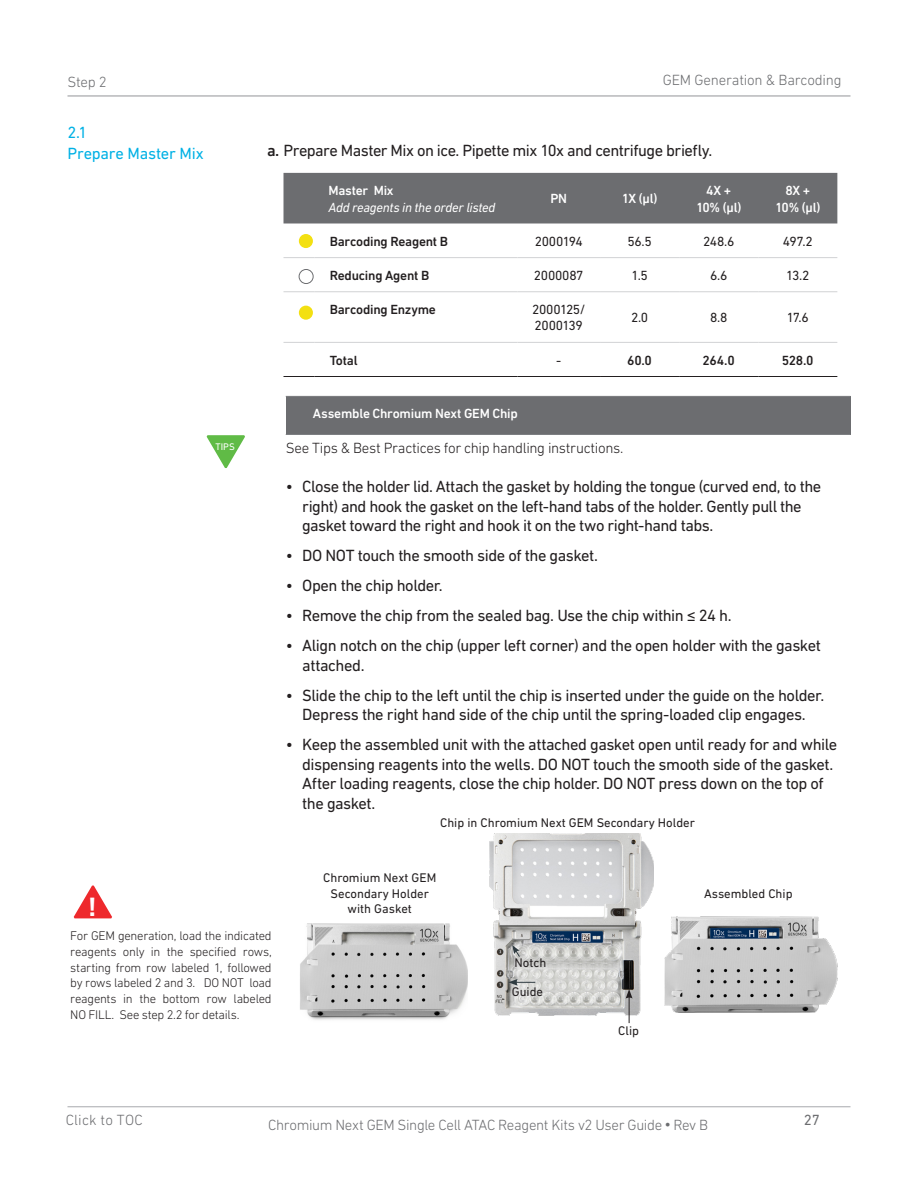
<style>
.page{position:relative;width:918px;height:1188px;background:#fff}
.page>*{position:absolute;margin:0;border:0;box-sizing:border-box;transform-origin:0 0}
.t1{font:700 27px "DIN Next LT Pro";color:#fff}
.t2{font:16.5px/19.5px "DIN Next LT Pro";letter-spacing:-.03em;color:#231f20}
.Sub_Section_Header{font:16.5px/21px "DIN Next LT Pro";letter-spacing:-.015em;color:#00b1e5}
.Eyebrow{font:300 15px "DIN Next LT Pro";letter-spacing:-.02em;color:#6c6d70}
.Table_1_Numbered_Lis{font:300 15px "DIN Next LT Pro";letter-spacing:-.025em;color:#231f20}
.Eyebrow-2{font:300 15px "DIN Next LT Pro";letter-spacing:.01em;color:#6c6d70}
.t3{font:15px "DIN Next LT Pro";color:#6c6d70}
.Table_1_Body{font:500 13.5px "DIN Next LT Pro";letter-spacing:-.02em;color:#231f20}
.Table_1_Header{font:500 13.5px "DIN Next LT Pro";letter-spacing:-.015em;color:#fff}
.Table_1_Body-2{font:13.5px/16.5px "DIN Next LT Pro";letter-spacing:-.025em;color:#231f20}
.Table_1_Header-2{font:italic 13.5px "DIN Next LT Pro";letter-spacing:-.02em;color:#fff}
.Body_copy{font:300 12.75px/15.8px "DIN Next LT Pro";letter-spacing:-.02em;color:#231f20;text-align:justify}
.Small_Body{font:12.75px "DIN Next LT Pro";color:#231f20}
.t4{font:9.75px "DIN Next LT Pro";color:#fff}
.s1{font-weight:500}
.s2{font-family:"Arial";font-weight:400}
</style>
<div class="page">
<hr style="left:68px;top:1106px;width:782px;height:1px;background:#a8a9ad">
<div style="left:284px;top:173px;width:553px;height:51px;background:#6c6d70"></div>
<hr style="left:284px;top:257px;width:31px;height:1px;background:#d1d2d4">
<hr style="left:315px;top:257px;width:203px;height:1px;background:#d1d2d4">
<hr style="left:518px;top:257px;width:82px;height:1px;background:#d1d2d4">
<hr style="left:600px;top:257px;width:79px;height:1px;background:#d1d2d4">
<hr style="left:679px;top:257px;width:79px;height:1px;background:#d1d2d4">
<hr style="left:758px;top:257px;width:79px;height:1px;background:#d1d2d4">
<hr style="left:284px;top:291px;width:31px;height:1px;background:#d1d2d4">
<hr style="left:315px;top:291px;width:203px;height:1px;background:#d1d2d4">
<hr style="left:518px;top:291px;width:82px;height:1px;background:#d1d2d4">
<hr style="left:600px;top:291px;width:79px;height:1px;background:#d1d2d4">
<hr style="left:679px;top:291px;width:79px;height:1px;background:#d1d2d4">
<hr style="left:758px;top:291px;width:79px;height:1px;background:#d1d2d4">
<hr style="left:284px;top:342px;width:31px;height:1px;background:#d1d2d4">
<hr style="left:315px;top:342px;width:203px;height:1px;background:#d1d2d4">
<hr style="left:518px;top:342px;width:82px;height:1px;background:#d1d2d4">
<hr style="left:600px;top:342px;width:79px;height:1px;background:#d1d2d4">
<hr style="left:679px;top:342px;width:79px;height:1px;background:#d1d2d4">
<hr style="left:758px;top:342px;width:79px;height:1px;background:#d1d2d4">
<hr style="left:284px;top:376px;width:31px;height:1px;background:#231f20">
<hr style="left:315px;top:376px;width:203px;height:1px;background:#231f20">
<hr style="left:518px;top:376px;width:82px;height:1px;background:#231f20">
<hr style="left:600px;top:376px;width:79px;height:1px;background:#231f20">
<hr style="left:679px;top:376px;width:79px;height:1px;background:#231f20">
<hr style="left:758px;top:376px;width:79px;height:1px;background:#231f20">
<div style="left:299px;top:234px;width:14px;height:14px;background:#f3e012;border-radius:50%"></div>
<div style="left:299px;top:269px;width:14px;height:15px;border:1px solid #6c6d70;border-radius:50%"></div>
<div style="left:299px;top:306px;width:14px;height:14px;background:#f3e012;border-radius:50%"></div>
<hr style="left:68px;top:96px;width:782px;height:1px;background:#939598">
<div style="left:286px;top:396px;width:565px;height:38px;background:#6c6d70"></div>
<hr style="left:286px;top:396px;width:565px;height:1px;background:#7e8083">
<hr style="left:286px;top:434px;width:565px;height:1px;background:#7e8083">
<svg style="left:207px;top:435px;width:38px;height:33px"></svg>
<svg style="left:74px;top:886px;width:38px;height:32px"></svg>
<img style="left:489px;top:834px;width:165px;height:181px">
<img style="left:665px;top:916px;width:172px;height:96px">
<img style="left:300px;top:923px;width:168px;height:97px">
<svg style="left:626px;top:989px;width:7px;height:34px"></svg>
<svg style="left:512px;top:945px;width:8px;height:12px"></svg>
<svg style="left:508px;top:979px;width:27px;height:7px"></svg>
<p class="Eyebrow" style="left:68px;top:73px;width:41px">Step 2</p>
<p class="Eyebrow" style="left:663px;top:71px;width:180px">GEM Generation &amp; Barcoding</p>
<p class="Sub_Section_Header" style="left:68px;top:122px;width:138px">2.1<br>Prepare Master Mix</p>
<p class="t4" style="left:216px;top:441px;width:21px">TIPS</p>
<p class="t1" style="left:88px;top:891px;width:10px">!</p>
<p class="t2" style="left:267px;top:141px;width:447px"><span class="s1">a.</span> Prepare Master Mix on ice. Pipette mix 10x and centrifuge briefly.</p>
<p class="Table_1_Header" style="left:328px;top:183px;width:67px">Master Mix</p>
<p class="Table_1_Header-2" style="left:328px;top:199px;width:168px">Add reagents in the order listed</p>
<p class="Table_1_Header" style="left:706px;top:183px;width:26px">4X +</p>
<p class="Table_1_Header" style="left:696px;top:199px;width:47px">10% (μl)</p>
<p class="Table_1_Header" style="left:550px;top:191px;width:18px">PN</p>
<p class="Table_1_Header" style="left:622px;top:191px;width:37px">1X (μl)</p>
<p class="Table_1_Header" style="left:785px;top:183px;width:26px">8X +</p>
<p class="Table_1_Header" style="left:775px;top:199px;width:47px">10% (μl)</p>
<p class="Table_1_Body" style="left:330px;top:233px;width:120px">Barcoding Reagent B</p>
<p class="Table_1_Body-2" style="left:535px;top:233px;width:49px">2000194</p>
<p class="Table_1_Body-2" style="left:627px;top:233px;width:26px">56.5</p>
<p class="Table_1_Body-2" style="left:703px;top:233px;width:33px">248.6</p>
<p class="Table_1_Body-2" style="left:783px;top:233px;width:31px">497.2</p>
<p class="Table_1_Body" style="left:330px;top:267px;width:101px">Reducing Agent B</p>
<p class="Table_1_Body-2" style="left:534px;top:267px;width:51px">2000087</p>
<p class="Table_1_Body-2" style="left:631px;top:267px;width:18px">1.5</p>
<p class="Table_1_Body-2" style="left:710px;top:267px;width:19px">6.6</p>
<p class="Table_1_Body-2" style="left:786px;top:267px;width:25px">13.2</p>
<p class="Table_1_Body" style="left:330px;top:301px;width:108px">Barcoding Enzyme</p>
<p class="Table_1_Body-2" style="left:532px;top:301px;width:55px">2000125/<br>2000139</p>
<p class="Table_1_Body-2" style="left:631px;top:309px;width:19px">2.0</p>
<p class="Table_1_Body-2" style="left:710px;top:309px;width:19px">8.8</p>
<p class="Table_1_Body-2" style="left:787px;top:309px;width:24px">17.6</p>
<p class="Table_1_Body" style="left:330px;top:352px;width:29px">Total</p>
<p class="Table_1_Body-2" style="left:556px;top:351px;width:7px">-</p>
<p class="Table_1_Body" style="left:627px;top:352px;width:26px">60.0</p>
<p class="Table_1_Body" style="left:703px;top:352px;width:34px">264.0</p>
<p class="Table_1_Body" style="left:782px;top:352px;width:33px">528.0</p>
<p class="Table_1_Header" style="left:313px;top:406px;width:207px">Assemble Chromium Next GEM Chip</p>
<p class="Table_1_Numbered_Lis" style="left:286px;top:439px;width:339px">See Tips &amp; Best Practices for chip handling instructions.</p>
<p class="t2" style="left:302px;top:477px;width:520px;text-indent:-16px">• Close the holder lid. Attach the gasket by holding the tongue (curved end, to the right) and hook the gasket on the left-hand tabs of the holder. Gently pull the gasket toward the right and hook it on the two right-hand tabs.</p>
<p class="t2" style="left:286px;top:546px;width:314px">• DO NOT touch the smooth side of the gasket.</p>
<p class="t2" style="left:286px;top:576px;width:159px">• Open the chip holder.</p>
<p class="t2" style="left:286px;top:606px;width:448px">• Remove the chip from the sealed bag. Use the chip within ≤ 24 h.</p>
<p class="t2" style="left:302px;top:636px;width:520px;text-indent:-16px">• Align notch on the chip (upper left corner) and the open holder with the gasket attached.</p>
<p class="t2" style="left:286px;top:685px;width:540px;text-align:center">• Slide the chip to the left until the chip is inserted under the guide on the holder.<br>Depress the right hand side of the chip until the spring-loaded clip engages.</p>
<p class="t2" style="left:302px;top:735px;width:537px;text-indent:-16px">• Keep the assembled unit with the attached gasket open until ready for and while dispensing reagents into the wells. DO NOT touch the smooth side of the gasket.<br>After loading reagents, close the chip holder. DO NOT press down on the top of the gasket.</p>
<p class="Small_Body" style="left:440px;top:815px;width:256px">Chip in Chromium Next GEM Secondary Holder</p>
<p class="Small_Body" style="left:323px;top:871px;width:115px">Chromium Next GEM</p>
<p class="Small_Body" style="left:331px;top:886px;width:100px">Secondary Holder</p>
<p class="Small_Body" style="left:348px;top:901px;width:66px">with Gasket</p>
<p class="Small_Body" style="left:704px;top:886px;width:90px">Assembled Chip</p>
<p class="Body_copy" style="left:70px;top:928px;width:203px">For GEM generation, load the indicated reagents only in the specified rows, starting from row labeled 1, followed by rows labeled 2 and 3. DO NOT load reagents in the bottom row labeled NO FILL. See step 2.2 for details.</p>
<p class="Small_Body" style="left:515px;top:955px;width:33px">Notch</p>
<p class="Small_Body" style="left:512px;top:984px;width:33px">Guide</p>
<p class="Small_Body" style="left:618px;top:1024px;width:22px">Clip</p>
<p class="Eyebrow-2" style="left:66px;top:1111px;width:79px">Click to TOC</p>
<p class="t3" style="left:804px;top:1111px;width:18px">27</p>
<p class="Eyebrow" style="left:268px;top:1116px;width:441px">Chromium Next GEM Single Cell ATAC Reagent Kits v2 User Guide <span class="s2">•</span> Rev B</p>
</div>
